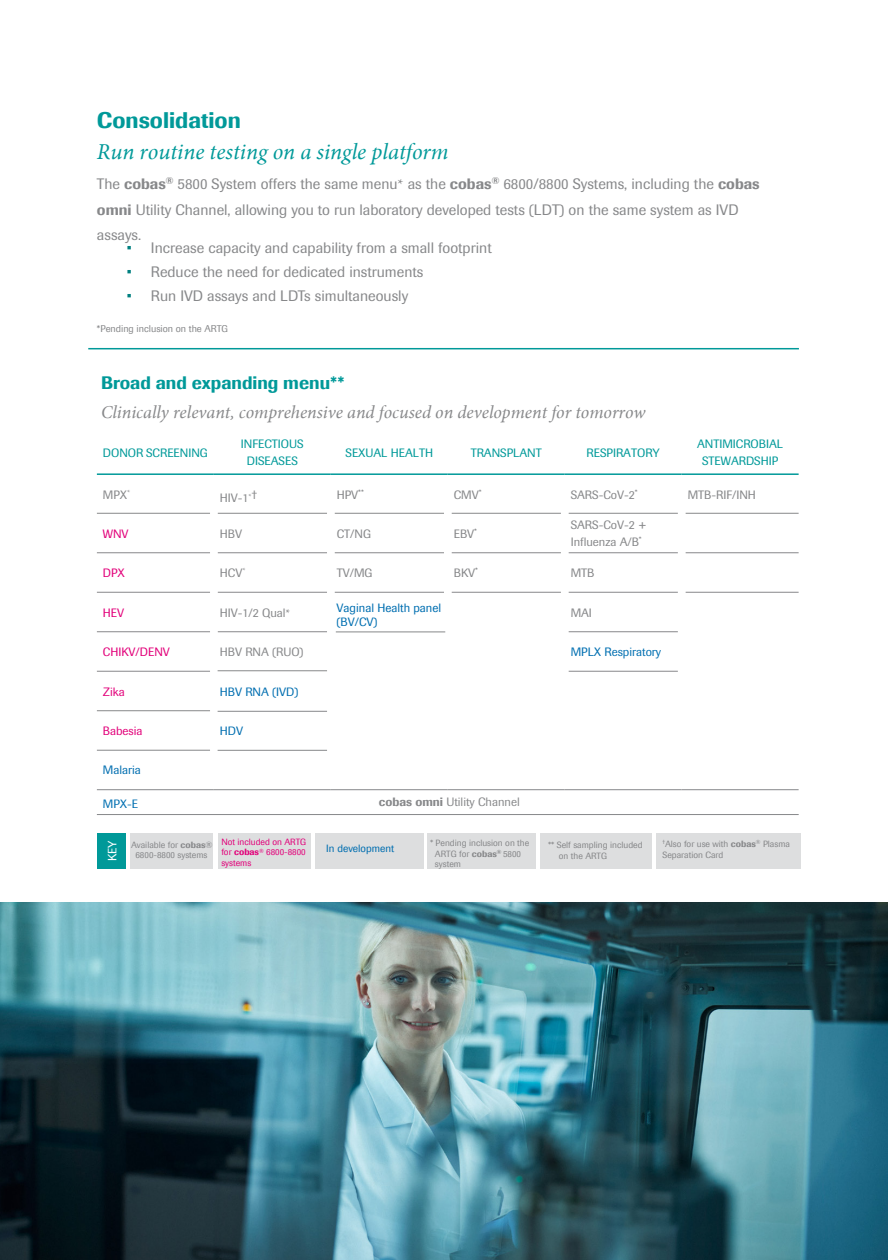
<style>
.page{position:relative;width:888px;height:1260px;background:#fff}
.page>*{position:absolute;margin:0;border:0;box-sizing:border-box;transform-origin:0 0}
.t1{font:italic 22.5px "Minion";color:#099}
.t2{font:500 22.5px "Imago";color:#099}
.t3{font:italic 18px "Minion";color:#87888a}
.t4{font:500 18px "Imago";color:#099}
.t5{font:15px/25.8px "Imago Pro";color:#87888a}
.t6{font:12px/16.5px "Imago Pro";color:#099;text-align:center}
.t7{font:12px/16.5px "Imago Pro";color:#87888a}
.t8{font:12px "Imago Pro";color:#868789}
.t9{font:12px "Imago Pro";color:#e2007a}
.t10{font:12px/14.4px "Imago";color:#006fb1}
.t11{font:12px "Imago Pro";color:#006fb1}
.t12{font:12px "Imago";color:#006eb0}
.t13{font:12px "Imago";color:#87888a}
.t14{font:12px "Imago Pro";color:#006eb0}
.t15{font:12px "Imago Pro";color:#fff}
.t16{font:10.5px "Imago";color:#006eb0}
.t17{font:9.75px "Imago";color:#87888a}
.t18{font:9px/10.8px "Imago";color:#868789}
.t19{font:9px/10.8px "Imago";color:#e20079;text-align:justify}
.s1{font-family:"Imago";font-weight:500}
.s2{font-family:"Minion Pro"}
.s3{color:#008080}
.s4{font-family:"Imago Pro"}
.s5{color:#e20079}
.s6{color:#87888a}
.s7{font-weight:500;color:#87888a}
.s8{font-weight:500}
.s9{color:#006eb0}
</style>
<div class="page">
<img style="left:0;top:902px;width:888px;height:357px">
<hr style="left:97px;top:513px;width:113px;height:1px;background:#87888a">
<hr style="left:218px;top:513px;width:109px;height:1px;background:#87888a">
<hr style="left:334px;top:513px;width:110px;height:1px;background:#87888a">
<hr style="left:451px;top:513px;width:110px;height:1px;background:#87888a">
<hr style="left:568px;top:513px;width:110px;height:1px;background:#87888a">
<hr style="left:685px;top:513px;width:113px;height:1px;background:#87888a">
<hr style="left:97px;top:552px;width:113px;height:1px;background:#87888a">
<hr style="left:218px;top:552px;width:109px;height:1px;background:#87888a">
<hr style="left:334px;top:552px;width:110px;height:1px;background:#87888a">
<hr style="left:451px;top:552px;width:110px;height:1px;background:#87888a">
<hr style="left:568px;top:552px;width:110px;height:1px;background:#87888a">
<hr style="left:685px;top:552px;width:113px;height:1px;background:#87888a">
<hr style="left:97px;top:592px;width:113px;height:1px;background:#87888a">
<hr style="left:218px;top:592px;width:109px;height:1px;background:#87888a">
<hr style="left:334px;top:592px;width:110px;height:1px;background:#87888a">
<hr style="left:451px;top:592px;width:110px;height:1px;background:#87888a">
<hr style="left:568px;top:592px;width:110px;height:1px;background:#87888a">
<hr style="left:685px;top:592px;width:113px;height:1px;background:#87888a">
<hr style="left:97px;top:631px;width:113px;height:1px;background:#87888a">
<hr style="left:218px;top:631px;width:109px;height:1px;background:#87888a">
<hr style="left:568px;top:631px;width:110px;height:1px;background:#87888a">
<hr style="left:97px;top:671px;width:113px;height:1px;background:#87888a">
<hr style="left:568px;top:671px;width:110px;height:1px;background:#87888a">
<hr style="left:97px;top:473px;width:117px;height:2px;background:#099">
<hr style="left:214px;top:473px;width:117px;height:2px;background:#099">
<hr style="left:331px;top:473px;width:117px;height:2px;background:#099">
<hr style="left:448px;top:473px;width:117px;height:2px;background:#099">
<hr style="left:565px;top:473px;width:117px;height:2px;background:#099">
<hr style="left:682px;top:473px;width:116px;height:2px;background:#099">
<hr style="left:97px;top:710px;width:113px;height:1px;background:#87888a">
<hr style="left:97px;top:750px;width:113px;height:1px;background:#87888a">
<hr style="left:97px;top:789px;width:117px;height:1px;background:#87888a">
<hr style="left:214px;top:789px;width:117px;height:1px;background:#87888a">
<hr style="left:331px;top:789px;width:117px;height:1px;background:#87888a">
<hr style="left:448px;top:789px;width:117px;height:1px;background:#87888a">
<hr style="left:565px;top:789px;width:117px;height:1px;background:#87888a">
<hr style="left:682px;top:789px;width:116px;height:1px;background:#87888a">
<hr style="left:97px;top:814px;width:702px;height:1px;background:#87888a">
<div style="left:97px;top:832px;width:29px;height:36px;background:#099"></div>
<div style="left:131px;top:832px;width:82px;height:36px;background:#dddedf"></div>
<div style="left:218px;top:832px;width:93px;height:36px;background:#dddedf"></div>
<div style="left:315px;top:832px;width:108px;height:36px;background:#dddedf"></div>
<div style="left:428px;top:832px;width:108px;height:36px;background:#dddedf"></div>
<div style="left:540px;top:832px;width:112px;height:36px;background:#dddedf"></div>
<hr style="left:88px;top:348px;width:711px;height:1px;background:#099">
<hr style="left:336px;top:631px;width:109px;height:1px;background:#87888a">
<hr style="left:218px;top:670px;width:109px;height:1px;background:#87888a">
<hr style="left:218px;top:711px;width:109px;height:1px;background:#87888a">
<hr style="left:218px;top:750px;width:109px;height:1px;background:#87888a">
<div style="left:656px;top:832px;width:144px;height:36px;background:#dddedf"></div>
<h1 class="t2" style="left:97px;top:106px;width:145px">Consolidation</h1>
<h1 class="t1" style="left:97px;top:137px;width:353px">Run routine testing on a single platform</h1>
<p class="t5" style="left:97px;top:170px;width:664px">The <span class="s1">cobas</span><sup>®</sup> 5800 System offers the same menu<span class="s2">*</span> as the <span class="s1">cobas</span><sup>®</sup> 6800/8800 Systems, including the <span class="s1">cobas omni</span> Utility Channel, allowing you to run laboratory developed tests (LDT) on the same system as IVD assays.</p>
<p class="t5" style="left:127px;top:235px;width:366px"><span class="s3">•</span> Increase capacity and capability from a small footprint</p>
<p class="t5" style="left:127px;top:259px;width:298px"><span class="s3">•</span> Reduce the need for dedicated instruments</p>
<p class="t5" style="left:127px;top:283px;width:283px"><span class="s3">•</span> Run IVD assays and LDTs simultaneously</p>
<p class="t17" style="left:97px;top:322px;width:133px"><span class="s4">*</span>Pending inclusion on the ARTG</p>
<p class="t4" style="left:101px;top:370px;width:245px">Broad and expanding menu**</p>
<p class="t3" style="left:101px;top:399px;width:546px">Clinically relevant, comprehensive and focused on development for tomorrow</p>
<p class="t6" style="left:103px;top:444px;width:106px">DONOR SCREENING</p>
<p class="t6" style="left:241px;top:436px;width:64px">INFECTIOUS<br>DISEASES</p>
<p class="t6" style="left:345px;top:444px;width:89px">SEXUAL HEALTH</p>
<p class="t6" style="left:471px;top:444px;width:73px">TRANSPLANT</p>
<p class="t6" style="left:586px;top:444px;width:75px">RESPIRATORY</p>
<p class="t6" style="left:697px;top:436px;width:88px">ANTIMICROBIAL<br>STEWARDSHIP</p>
<p class="t7" style="left:103px;top:486px;width:29px">MPX<sup>*</sup></p>
<p class="t7" style="left:220px;top:490px;width:39px">HIV-1<sup>*</sup>†</p>
<p class="t8" style="left:337px;top:486px;width:29px">HPV<sup>*</sup><sup>*</sup></p>
<p class="t8" style="left:454px;top:486px;width:29px">CMV<sup>*</sup></p>
<p class="t7" style="left:571px;top:486px;width:69px">SARS-CoV-2<sup>*</sup></p>
<p class="t8" style="left:688px;top:486px;width:70px">MTB-RIF/INH</p>
<p class="t9" style="left:103px;top:525px;width:27px">WNV</p>
<p class="t7" style="left:220px;top:525px;width:24px">HBV</p>
<p class="t8" style="left:337px;top:525px;width:36px">CT/NG</p>
<p class="t8" style="left:454px;top:525px;width:25px">EBV<sup>*</sup></p>
<p class="t7" style="left:571px;top:516px;width:78px">SARS-CoV-2 +<br>Influenza A/B<sup>*</sup></p>
<p class="t9" style="left:103px;top:565px;width:24px">DPX</p>
<p class="t7" style="left:220px;top:564px;width:27px">HCV<sup>*</sup></p>
<p class="t8" style="left:337px;top:565px;width:37px">TV/MG</p>
<p class="t8" style="left:454px;top:565px;width:26px">BKV<sup>*</sup></p>
<p class="t8" style="left:571px;top:565px;width:25px">MTB</p>
<p class="t9" style="left:103px;top:604px;width:23px">HEV</p>
<p class="t7" style="left:220px;top:604px;width:72px">HIV-1/2 Qual<span class="s2">*</span></p>
<p class="t8" style="left:571px;top:604px;width:23px">MAI</p>
<p class="t9" style="left:103px;top:644px;width:68px">CHIK<span class="s5">V/DE</span>NV</p>
<p class="t11" style="left:571px;top:644px;width:92px">MPLX Respiratory</p>
<p class="t9" style="left:103px;top:683px;width:23px">Zika</p>
<p class="t9" style="left:103px;top:723px;width:41px">Ba<span class="s5">bes</span>ia</p>
<p class="t14" style="left:103px;top:762px;width:39px">Malaria</p>
<p class="t7" style="left:379px;top:793px;width:143px"><span class="s1">cobas omni</span> Utility Channel</p>
<p class="t15" style="left:105px;top:861px;width:22px;rotate:-90deg">KEY</p>
<p class="t18" style="left:131px;top:839px;width:83px;line-height:10.2px;text-align:center"><span class="s6">Available for</span> <span class="s7">cobas</span><span class="s6">®<br></span>6800-8800 systems</p>
<p class="t19" style="left:221px;top:835px;width:86px">Not included on ARTG for <span class="s8">cobas</span><sup>®</sup> 6800-8800 systems</p>
<p class="t16" style="left:326px;top:841px;width:69px">In development</p>
<p class="t18" style="left:435px;top:837px;width:96px;text-indent:-5px">* Pending inclusion on the<br>ARTG for <span class="s8">cobas</span><sup>®</sup> 5800 system</p>
<p class="t10" style="left:337px;top:600px;width:106px">Vaginal H<span class="s9">ealt</span>h panel (BV/CV)</p>
<p class="t13" style="left:220px;top:643px;width:85px">HBV RNA (RUO)</p>
<p class="t12" style="left:220px;top:684px;width:80px">HBV RNA (IVD)</p>
<p class="t12" style="left:220px;top:723px;width:25px">HDV</p>
<p class="t10" style="left:103px;top:796px;width:37px">MPX-E</p>
<p class="t18" style="left:662px;top:838px;width:129px"><sup>†</sup>Also for use with <span class="s8">cobas</span><sup>®</sup> Plasma<br>Separation Card</p>
<p class="t18" style="left:559px;top:839px;width:85px;text-indent:-11px">** Self sampling included on the ARTG</p>
</div>
